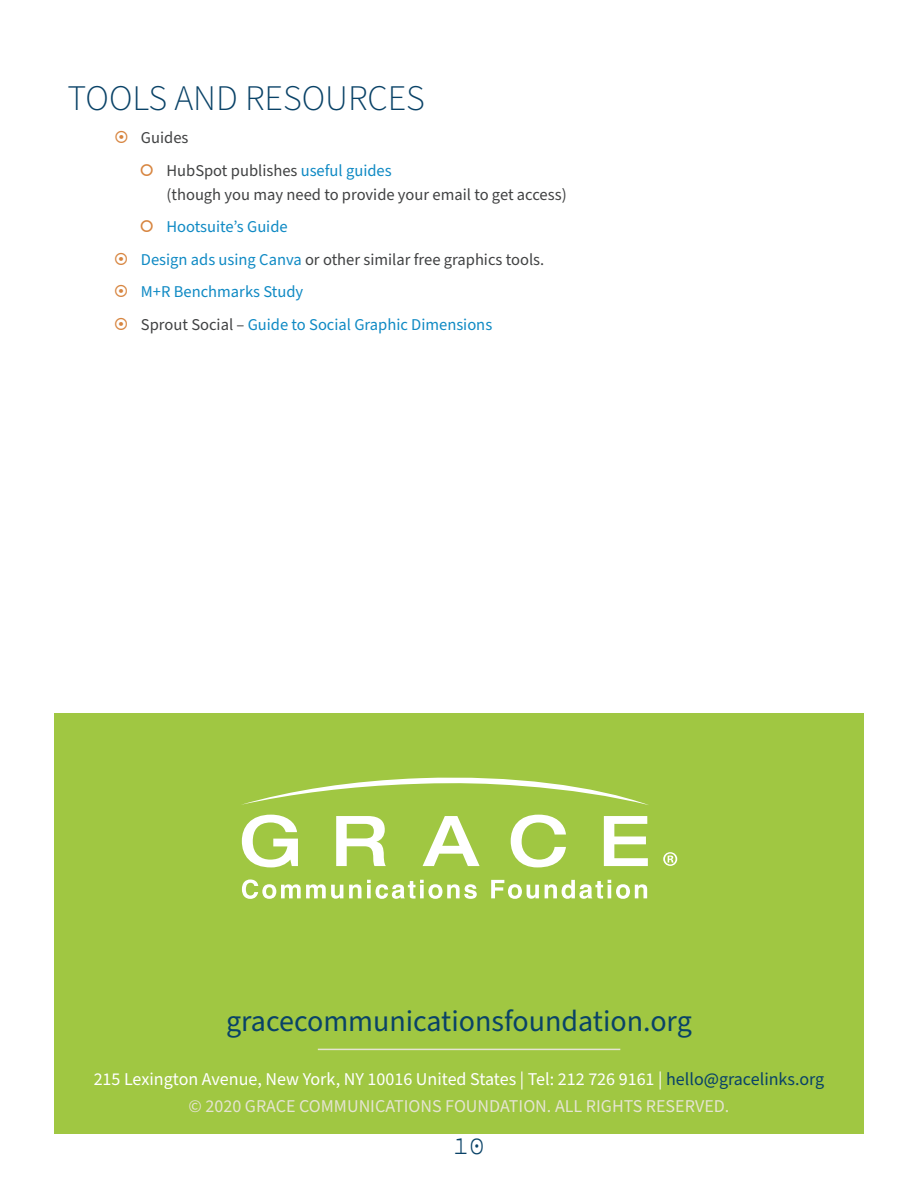
<style>
.page{position:relative;width:918px;height:1188px;background:#fff}
.page>*{position:absolute;margin:0;border:0;box-sizing:border-box;transform-origin:0 0}
.t1{font:300 36px "Source Sans Pro";color:#094267}
.t2{font:30px "Source Sans Pro";color:#094267}
.t3{font:300 27px "Source Code Pro";color:#094267}
.t4{font:18px/27px "Source Sans Pro";color:#fff;text-align:center}
.t5{font:16.5px/32.7px "Source Sans Pro";color:#108ac4}
.t6{font:16.5px/32.7px "Source Sans Pro";color:#414243}
.s1{color:#108ac4}
.s2{color:#414243}
.s3{color:#094267}
.s4{color:#e5e4d2}
</style>
<div class="page">
<div style="left:54px;top:714px;width:810px;height:420px;background:#a0c742"></div>
<hr style="left:318px;top:1049px;width:302px;height:1px;background:#e5e4d2">
<svg style="left:242px;top:879px;width:101px;height:20px"></svg>
<svg style="left:349px;top:884px;width:12px;height:14px"></svg>
<svg style="left:367px;top:880px;width:110px;height:19px"></svg>
<svg style="left:491px;top:880px;width:48px;height:19px"></svg>
<svg style="left:545px;top:880px;width:102px;height:19px"></svg>
<svg style="left:242px;top:815px;width:56px;height:52px"></svg>
<svg style="left:336px;top:816px;width:50px;height:50px"></svg>
<svg style="left:423px;top:816px;width:57px;height:50px"></svg>
<svg style="left:511px;top:815px;width:55px;height:52px"></svg>
<svg style="left:604px;top:816px;width:44px;height:50px"></svg>
<svg style="left:242px;top:777px;width:407px;height:28px"></svg>
<svg style="left:663px;top:852px;width:14px;height:14px"></svg>
<h1 class="t1" style="left:68px;top:74px;width:359px">TOOLS AND RESOURCES</h1>
<p class="t6" style="left:166px;top:122px;width:227px;text-indent:-25px">Guides<br>HubSpot publishes <span class="s1">useful guides</span></p>
<p class="t6" style="left:166px;top:178px;width:402px">(though you may need to provide your email to get access)</p>
<p class="t5" style="left:141px;top:211px;width:405px;text-indent:26px">Hootsuite’s Guide<br>Design ads using Canva <span class="s2">or other similar free graphics tools.<br></span>M+R Benchmarks Study<br><span class="s2">Sprout Social –</span> Guide to Social Graphic Dimensions</p>
<h2 class="t2" style="left:226px;top:1001px;width:467px">gracecommunicationsfoundation.org</h2>
<p class="t4" style="left:94px;top:1066px;width:732px">215 Lexington Avenue, New York, NY 10016 United States | Tel: 212 726 9161 | <span class="s3">hello@gracelinks.org </span><span class="s4">© 2020 GRACE COMMUNICATIONS FOUNDATION. ALL RIGHTS RESERVED.</span></p>
<h3 class="t3" style="left:453px;top:1129px;width:34px">10</h3>
</div>
